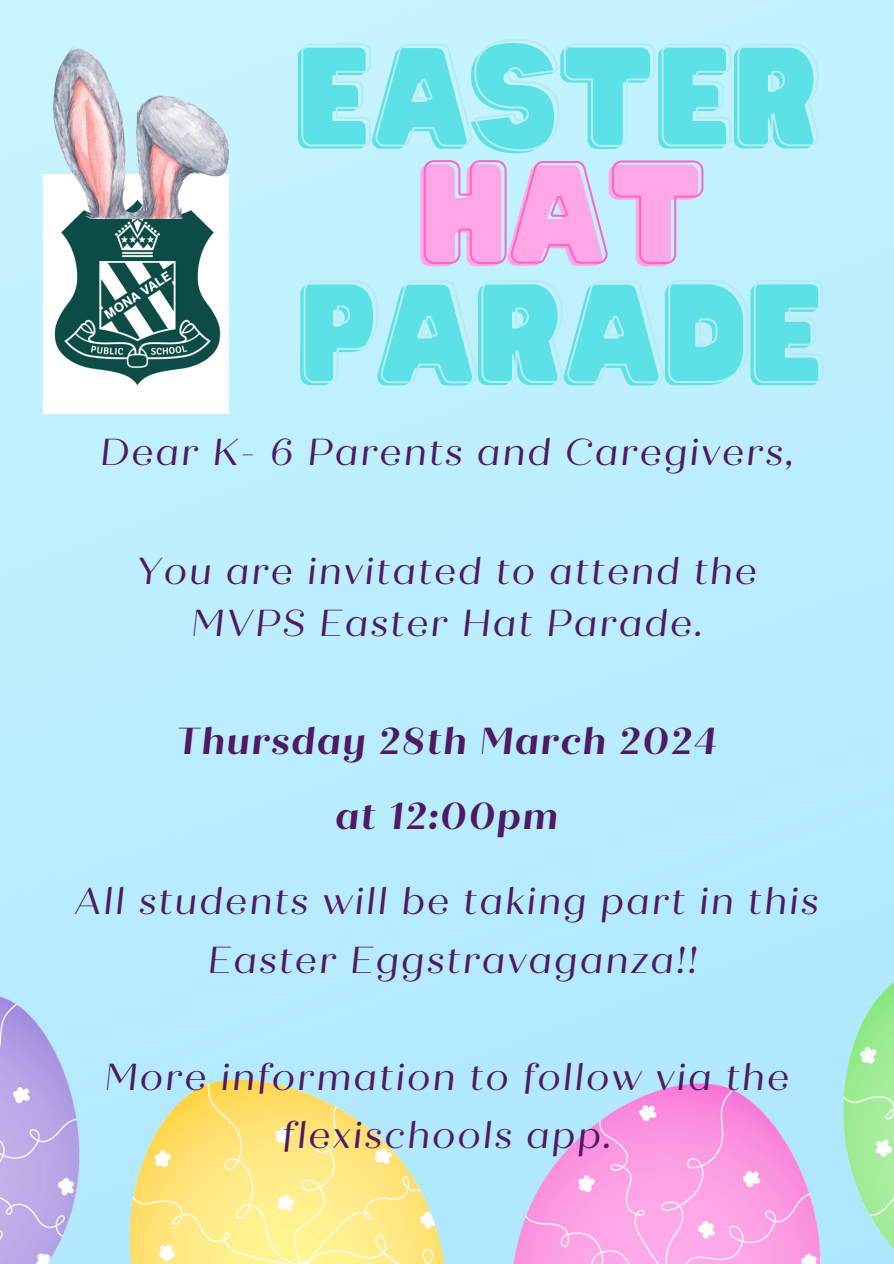
<style>
.page{position:relative;width:894px;height:1264px;background:#fff}
.page>*{position:absolute;margin:0;border:0;box-sizing:border-box;transform-origin:0 0}
.t1{font:126.45px/236.5px "Hitand Run";color:#5ce1e6}
.t2{font:126.45px "Hitand Run";color:#ffa7e4}
.t3{font:italic 37.5px/58.5px "Quiche Display";letter-spacing:.05em;color:#4f1964;text-align:center}
.t4{font:italic 700 37.5px "Quiche Display";letter-spacing:.05em;color:#4f1964}
</style>
<div class="page">
<img style="left:54px;top:218px;width:167px;height:134px">
<img style="left:53px;top:45px;width:175px;height:173px">
<img style="left:0;top:352px;width:893px;height:910px">
<svg style="left:422px;top:159px;width:282px;height:106px"></svg>
<svg style="left:300px;top:38px;width:519px;height:114px"></svg>
<svg style="left:302px;top:279px;width:522px;height:105px"></svg>
<h1 class="t1" style="left:294px;top:-14px;width:530px">EASTER<br>PARADE</h1>
<h1 class="t2" style="left:416px;top:146px;width:287px">HAT</h1>
<p class="t3" style="left:100px;top:423px;width:694px">Dear K- 6 Parents and Caregivers,</p>
<p class="t3" style="left:136px;top:542px;width:622px">You are invitated to attend the</p>
<p class="t3" style="left:191px;top:594px;width:512px">MVPS Easter Hat Parade.</p>
<p class="t4" style="left:177px;top:718px;width:541px">Thursday 28th March 2024</p>
<h2 class="t4" style="left:335px;top:793px;width:224px">at 12:00pm</h2>
<h2 class="t3" style="left:75px;top:872px;width:745px">All students will be taking part in this</h2>
<p class="t3" style="left:208px;top:930px;width:491px">Easter Eggstravaganza!!</p>
<p class="t3" style="left:104px;top:1047px;width:686px">More information to follow via the flexischools app.</p>
</div>
